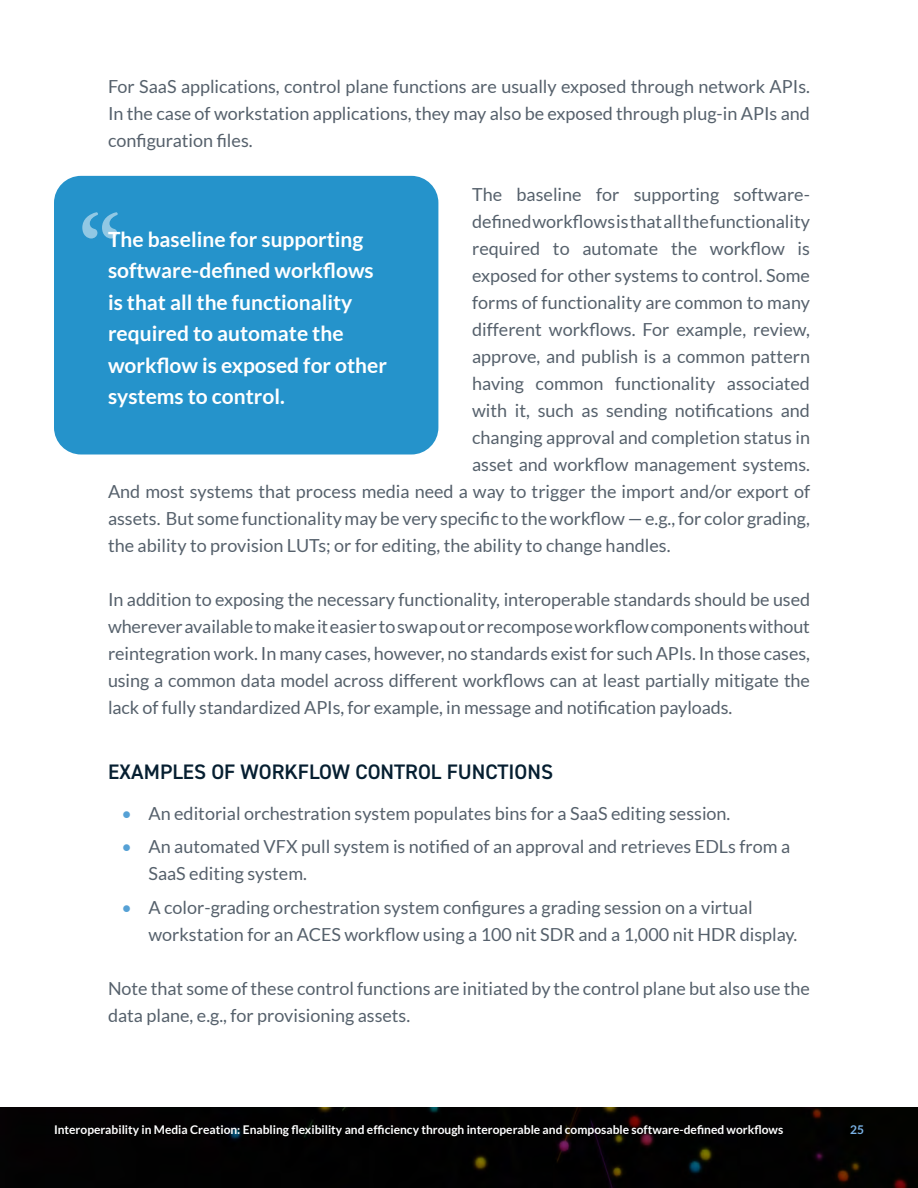
<style>
.page{position:relative;width:918px;height:1188px;background:#fff}
.page>*{position:absolute;margin:0;border:0;box-sizing:border-box;transform-origin:0 0}
.t1{font:700 90px "Adobe Garamond Pro";color:#fff}
.t2{font:700 21px/31.5px "Lato";color:#fff}
.t3{font:600 21px "DIN2014";color:#061f31}
.t4{font:18px/27px "Lato";color:#56616c}
.t5{font:700 12px "Lato";color:#fff}
.t6{font:700 12px "Lato";color:#7ab3e6}
.s1{color:#56a1d5}
</style>
<div class="page">
<div style="left:0;top:1107px;width:918px;height:81px;background:#020101"></div>
<div style="left:54px;top:176px;width:384px;height:279px;background:#2593cb;border-radius:27px"></div>
<p class="t4" style="left:108px;top:73px;width:703px;text-align:justify">For SaaS applications, control plane functions are usually exposed through network APIs.<br>In the case of workstation applications, they may also be exposed through plug-in APIs and configuration files.</p>
<p class="t4" style="left:472px;top:181px;width:339px">The baseline for supporting software-</p>
<p class="t4" style="left:472px;top:208px;width:339px">defined workflows is that all the functionality</p>
<p class="t4" style="left:472px;top:235px;width:339px">required to automate the workflow is</p>
<p class="t4" style="left:472px;top:262px;width:339px">exposed for other systems to control. Some</p>
<p class="t4" style="left:472px;top:289px;width:339px">forms of functionality are common to many</p>
<p class="t4" style="left:472px;top:316px;width:339px">different workflows. For example, review,</p>
<p class="t4" style="left:472px;top:343px;width:339px">approve, and publish is a common pattern</p>
<p class="t4" style="left:472px;top:370px;width:339px">having common functionality associated</p>
<p class="t4" style="left:472px;top:397px;width:339px">with it, such as sending notifications and</p>
<p class="t4" style="left:472px;top:424px;width:339px">changing approval and completion status in</p>
<p class="t4" style="left:472px;top:451px;width:339px">asset and workflow management systems.</p>
<p class="t4" style="left:108px;top:478px;width:704px">And most systems that process media need a way to trigger the import and/or export of</p>
<p class="t4" style="left:108px;top:505px;width:703px">assets. But some functionality may be very specific to the workflow — e.g., for color grading,</p>
<p class="t4" style="left:108px;top:532px;width:564px">the ability to provision LUTs; or for editing, the ability to change handles.</p>
<p class="t4" style="left:108px;top:586px;width:704px;text-align:justify">In addition to exposing the necessary functionality, interoperable standards should be used wherever available to make it easier to swap out or recompose workflow components without reintegration work. In many cases, however, no standards exist for such APIs. In those cases, using a common data model across different workflows can at least partially mitigate the lack of fully standardized APIs, for example, in message and notification payloads.</p>
<h1 class="t1" style="left:79px;top:195px;width:44px">“</h1>
<p class="t2" style="left:108px;top:223px;width:280px">The baseline for supporting software-defined workflows is that all the functionality required to automate the workflow is exposed for other systems to control.</p>
<p class="t3" style="left:108px;top:758px;width:447px">EXAMPLES OF WORKFLOW CONTROL FUNCTIONS</p>
<p class="t4" style="left:122px;top:799px;width:610px"><span class="s1">•</span> An editorial orchestration system populates bins for a SaaS editing session.</p>
<p class="t4" style="left:148px;top:833px;width:643px;text-indent:-27px"><span class="s1">•</span> An automated VFX pull system is notified of an approval and retrieves EDLs from a<br>SaaS editing system.</p>
<p class="t4" style="left:148px;top:894px;width:650px;text-indent:-27px"><span class="s1">•</span> A color-grading orchestration system configures a grading session on a virtual workstation for an ACES workflow using a 100 nit SDR and a 1,000 nit HDR display.</p>
<p class="t4" style="left:108px;top:975px;width:703px">Note that some of these control functions are initiated by the control plane but also use the data plane, e.g., for provisioning assets.</p>
<p class="t5" style="left:54px;top:1123px;width:731px">Interoperability in Media Creation: Enabling flexibility and efficiency through interoperable and composable software-defined workflows</p>
<p class="t6" style="left:850px;top:1123px;width:15px">25</p>
</div>
